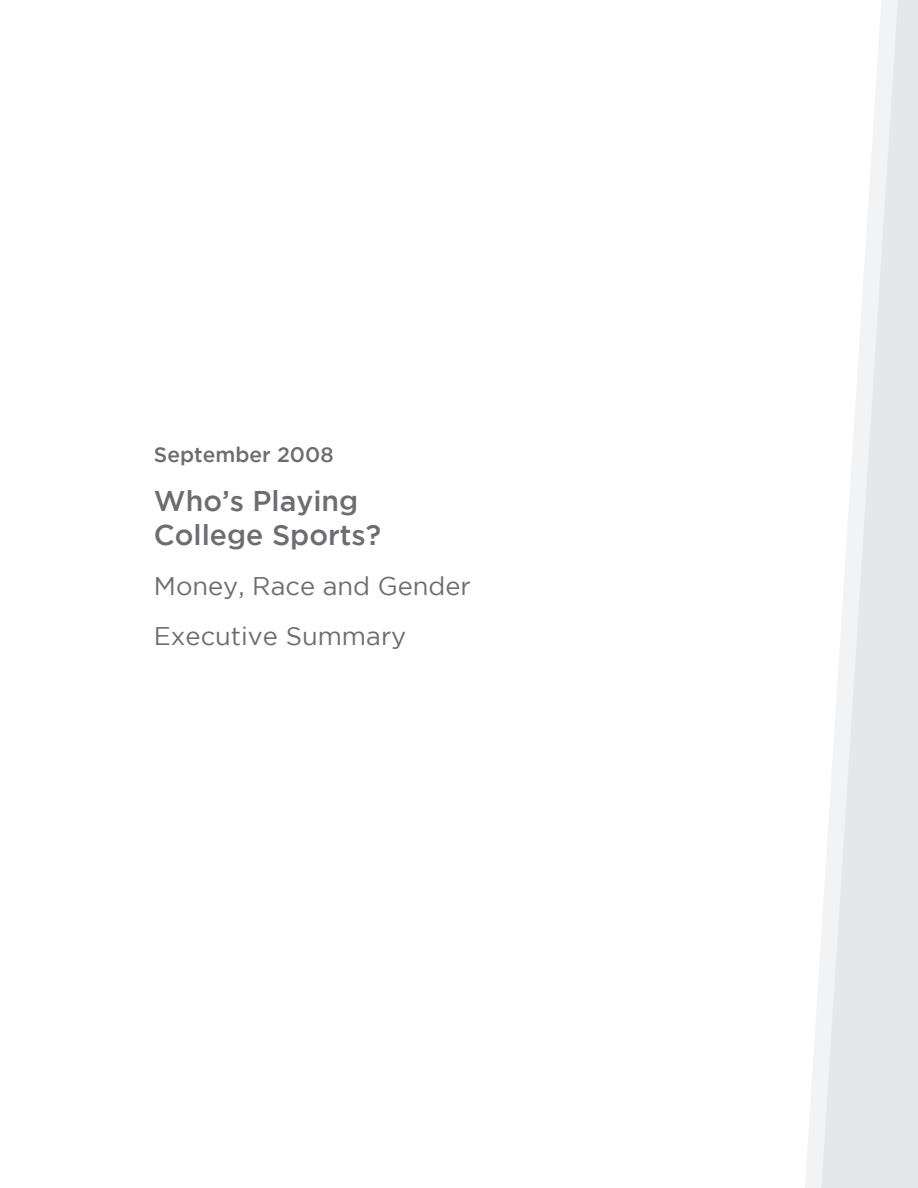
<style>
.page{position:relative;width:918px;height:1188px;background:#fff}
.page>*{position:absolute;margin:0;border:0;box-sizing:border-box;transform-origin:0 0}
.header__inside{font:500 28.5px/34.2px "Gotham";color:#6c6d70}
.header__inside-2{font:25.5px "Gotham";color:#6c6d70}
.header__inside-3{font:500 21px "Gotham";color:#6c6d70}
</style>
<div class="page">
<svg style="left:805px;top:950px;width:16px;height:238px;fill:#f2f3f4"></svg>
<svg style="left:821px;top:0;width:97px;height:1188px;fill:#e6e7e9"></svg>
<p class="header__inside-3" style="left:154px;top:443px;width:181px">September 2008</p>
<p class="header__inside" style="left:154px;top:483px;width:229px">Who’s Playing<br>College Sports?</p>
<p class="header__inside-2" style="left:154px;top:572px;width:319px">Money, Race and Gender</p>
<p class="header__inside-2" style="left:154px;top:622px;width:254px">Executive Summary</p>
</div>
